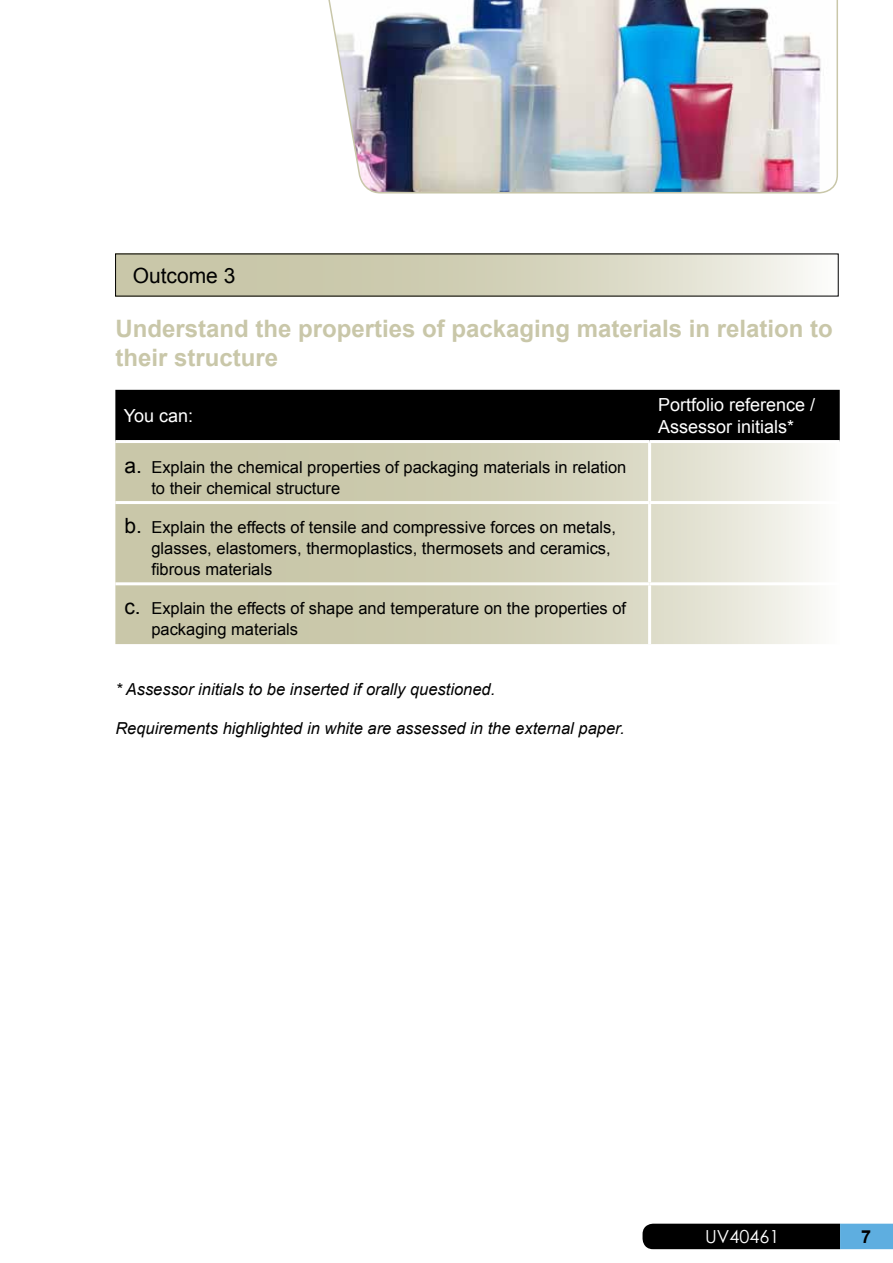
<style>
.page{position:relative;width:893px;height:1263px;background:#fff}
.page>*{position:absolute;margin:0;border:0;box-sizing:border-box;transform-origin:0 0}
.t1{font:700 24px/28.8px "Arial";color:#c9c7a9}
.t2{font:21px "Arial";color:#000}
.t3{font:18px/21.6px "Arial";color:#fff}
.t4{font:18px "Century Gothic";color:#fff}
.t5{font:700 18px "Arial";color:#000}
.t6{font:16.5px/21px "Arial";color:#000}
.t7{font:italic 16.5px "Arial";color:#000}
.s1{font-size:21px}
</style>
<div class="page">
<svg style="left:117px;top:256px;width:694px;height:38px;background:#d5d3bc"></svg>
<div style="left:115px;top:390px;width:725px;height:50px;background:#000"></div>
<svg style="left:115px;top:443px;width:700px;height:201px;background:#d4d2ba"></svg>
<hr style="left:648px;top:443px;width:3px;height:58px;background:#fff">
<hr style="left:115px;top:501px;width:535px;height:3px;background:#fff">
<hr style="left:650px;top:501px;width:190px;height:3px;background:#fff">
<hr style="left:648px;top:504px;width:3px;height:78px;background:#fff">
<hr style="left:115px;top:582px;width:535px;height:3px;background:#fff">
<hr style="left:650px;top:582px;width:190px;height:3px;background:#fff">
<hr style="left:648px;top:585px;width:3px;height:59px;background:#fff">
<img style="left:328px;top:0;width:510px;height:194px">
<svg style="left:642px;top:1224px;width:251px;height:25px;background:#162631"></svg>
<p class="t2" style="left:133px;top:261px;width:104px">Outcome 3</p>
<h1 class="t1" style="left:115px;top:315px;width:719px">Understand the properties of packaging materials in relation to their structure</h1>
<p class="t3" style="left:124px;top:405px;width:71px">You can:</p>
<p class="t3" style="left:658px;top:394px;width:159px">Portfolio reference /<br>Assessor initials*</p>
<p class="t6" style="left:151px;top:456px;width:477px;text-indent:-27px"><span class="s1">a.</span> Explain the chemical properties of packaging materials in relation to their chemical structure</p>
<p class="t6" style="left:151px;top:517px;width:466px;text-indent:-27px"><span class="s1">b.</span> Explain the effects of tensile and compressive forces on metals, glasses, elastomers, thermoplastics, thermosets and ceramics, fibrous materials</p>
<p class="t6" style="left:151px;top:598px;width:476px;text-indent:-27px"><span class="s1">c.</span> Explain the effects of shape and temperature on the properties of packaging materials</p>
<p class="t7" style="left:115px;top:678px;width:381px">* Assessor initials to be inserted if orally questioned.</p>
<p class="t7" style="left:115px;top:718px;width:511px">Requirements highlighted in white are assessed in the external paper.</p>
<p class="t4" style="left:705px;top:1223px;width:76px">UV40461</p>
<p class="t5" style="left:861px;top:1225px;width:12px">7</p>
</div>
